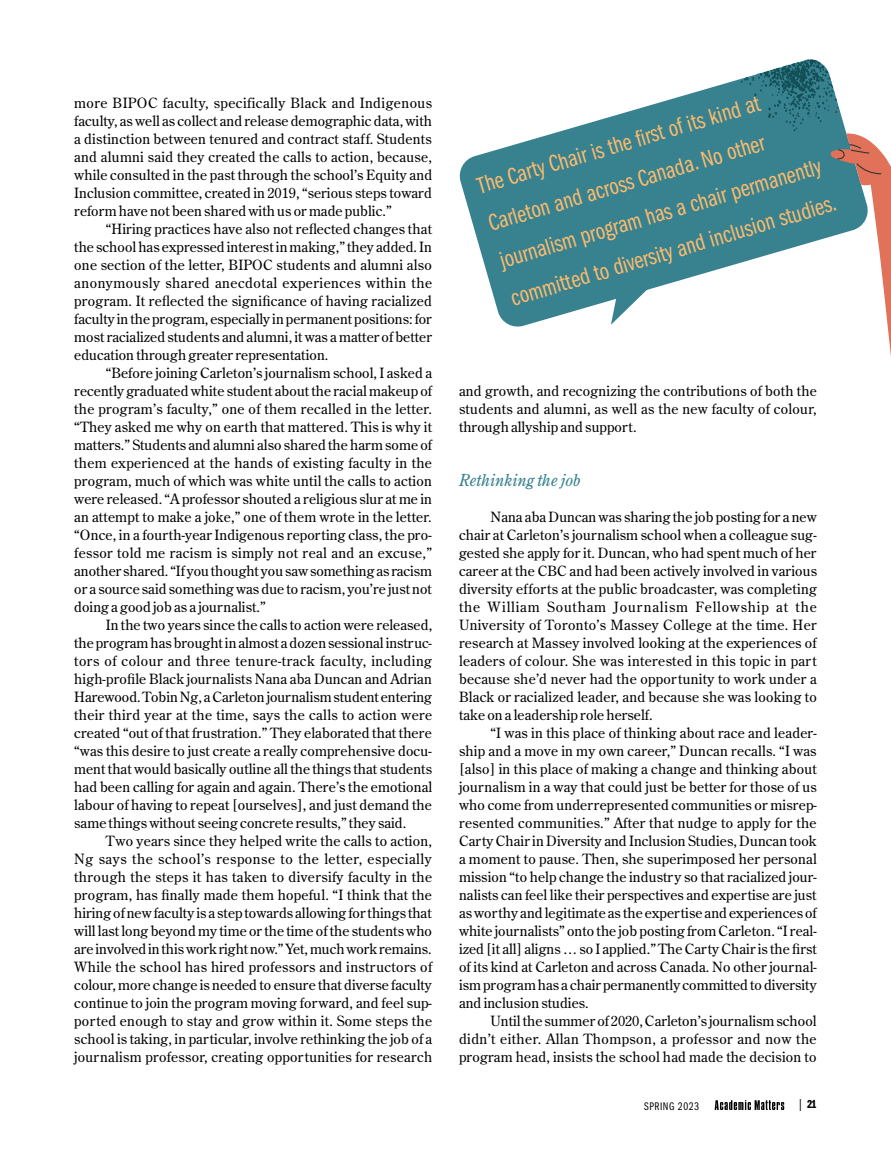
<style>
.page{position:relative;width:891px;height:1161px;background:#fff}
.page>*{position:absolute;margin:0;border:0;box-sizing:border-box;transform-origin:0 0}
.PULL_QUOTES{font:24px/39px "Franklin Gothic LT Pro Bk Cm";color:#fcbb6d}
.SUB_TITLES_IN_BODY_1{font:italic 16.5px "Century Old Style Std";color:#388290}
.BODY{font:14.1px/18px "Century Old Style Std";letter-spacing:.005em;color:#000;text-align:justify}
.t1{font:12px "Franklin Gothic LT Pro Dm Cm";color:#000}
.t2{font:11.4px "Franklin Gothic LT Pro Bk Cm";letter-spacing:.05em;color:#000}
.s1{font-family:"Franklin Gothic LT Pro Bk Cm"}
</style>
<div class="page">
<svg style="left:715px;top:1100px;width:69px;height:10px"></svg>
<svg style="left:459px;top:79px;width:282px;height:248px;fill:#388290"></svg>
<svg style="left:611px;top:278px;width:48px;height:47px"></svg>
<svg style="left:741px;top:59px;width:150px;height:297px"></svg>
<h4 class="BODY" style="left:74px;top:94px;width:359px">more BIPOC faculty, specifically Black and Indigenous faculty, as well as collect and release demographic data, with a distinction between tenured and contract staff. Students and alumni said they created the calls to action, because, while consulted in the past through the school’s Equity and Inclusion committee, created in 2019, “serious steps toward reform have not been shared with us or made public.”</h4>
<h4 class="BODY" style="left:74px;top:220px;width:359px;text-indent:32px">“Hiring practices have also not reflected changes that the school has expressed interest in making,” they added. In one section of the letter, BIPOC students and alumni also anonymously shared anecdotal experiences within the program. It reflected the significance of having racialized faculty in the program, especially in permanent positions: for most racialized students and alumni, it was a matter of better education through greater representation.</h4>
<h4 class="BODY" style="left:74px;top:364px;width:359px;text-indent:32px">“Before joining Carleton’s journalism school, I asked a recently graduated white student about the racial makeup of the program’s faculty,” one of them recalled in the letter. “They asked me why on earth that mattered. This is why it matters.” Students and alumni also shared the harm some of them experienced at the hands of existing faculty in the program, much of which was white until the calls to action were released. “A professor shouted a religious slur at me in an attempt to make a joke,” one of them wrote in the letter. “Once, in a fourth-year Indigenous reporting class, the pro&shy;fessor told me racism is simply not real and an excuse,” another shared. “If you thought you saw something as racism or a source said something was due to racism, you’re just not doing a good job as a journalist.”</h4>
<h4 class="BODY" style="left:74px;top:616px;width:360px;text-indent:32px">In the two years since the calls to action were released, the program has brought in almost a dozen sessional instruc&shy;tors of colour and three tenure-track faculty, including high-profile Black journalists Nana aba Duncan and Adrian Harewood. Tobin Ng, a Carleton journalism student entering their third year at the time, says the calls to action were created “out of that frustration.” They elaborated that there “was this desire to just create a really comprehensive docu&shy;ment that would basically outline all the things that students had been calling for again and again. There’s the emotional labour of having to repeat [ourselves], and just demand the same things without seeing concrete results,” they said.</h4>
<h4 class="BODY" style="left:74px;top:832px;width:360px;text-indent:32px">Two years since they helped write the calls to action, Ng says the school’s response to the letter, especially through the steps it has taken to diversify faculty in the program, has finally made them hopeful. “I think that the hiring of new faculty is a step towards allowing for things that will last long beyond my time or the time of the students who are involved in this work right now.” Yet, much work remains.<br>While the school has hired professors and instructors of colour, more change is needed to ensure that diverse faculty continue to join the program moving forward, and feel sup&shy;ported enough to stay and grow within it. Some steps the school is taking, in particular, involve rethinking the job of a journalism professor, creating opportunities for research</h4>
<p class="PULL_QUOTES" style="left:472px;top:166px;width:341px;rotate:-16deg">The Carty Chair is the fi rst of its kind at Carleton and across Canada. No other journalism program has a chair permanently committed to diversity and inclusion studies.</p>
<h4 class="BODY" style="left:459px;top:382px;width:359px">and growth, and recognizing the contributions of both the students and alumni, as well as the new faculty of colour, through allyship and support.</h4>
<p class="SUB_TITLES_IN_BODY_1" style="left:459px;top:470px;width:123px">Rethinking the job</p>
<h4 class="BODY" style="left:459px;top:508px;width:360px;text-indent:32px">Nana aba Duncan was sharing the job posting for a new chair at Carleton’s journalism school when a colleague sug&shy;gested she apply for it. Duncan, who had spent much of her career at the CBC and had been actively involved in various diversity efforts at the public broadcaster, was completing the William Southam Journalism Fellowship at the University of Toronto’s Massey College at the time. Her research at Massey involved looking at the experiences of leaders of colour. She was interested in this topic in part because she’d never had the opportunity to work under a Black or racialized leader, and because she was looking to take on a leadership role herself.</h4>
<h4 class="BODY" style="left:459px;top:724px;width:359px;text-indent:32px">“I was in this place of thinking about race and leader&shy;ship and a move in my own career,” Duncan recalls. “I was [also] in this place of making a change and thinking about journalism in a way that could just be better for those of us who come from underrepresented communities or misrep&shy;resented communities.” After that nudge to apply for the Carty Chair in Diversity and Inclusion Studies, Duncan took a moment to pause. Then, she superimposed her personal mission “to help change the industry so that racialized jour&shy;nalists can feel like their perspectives and expertise are just as worthy and legitimate as the expertise and experiences of white journalists” onto the job posting from Carleton. “I real&shy;ized [it all] aligns … so I applied.” The Carty Chair is the first of its kind at Carleton and across Canada. No other journal&shy;ism program has a chair permanently committed to diversity and inclusion studies.</h4>
<h4 class="BODY" style="left:459px;top:1012px;width:359px;text-indent:32px">Until the summer of 2020, Carleton’s journalism school didn’t either. Allan Thompson, a professor and now the program head, insists the school had made the decision to</h4>
<p class="t2" style="left:644px;top:1100px;width:56px">SPRING 2023</p>
<p class="t1" style="left:797px;top:1098px;width:21px"><span class="s1">|</span> 21</p>
</div>
